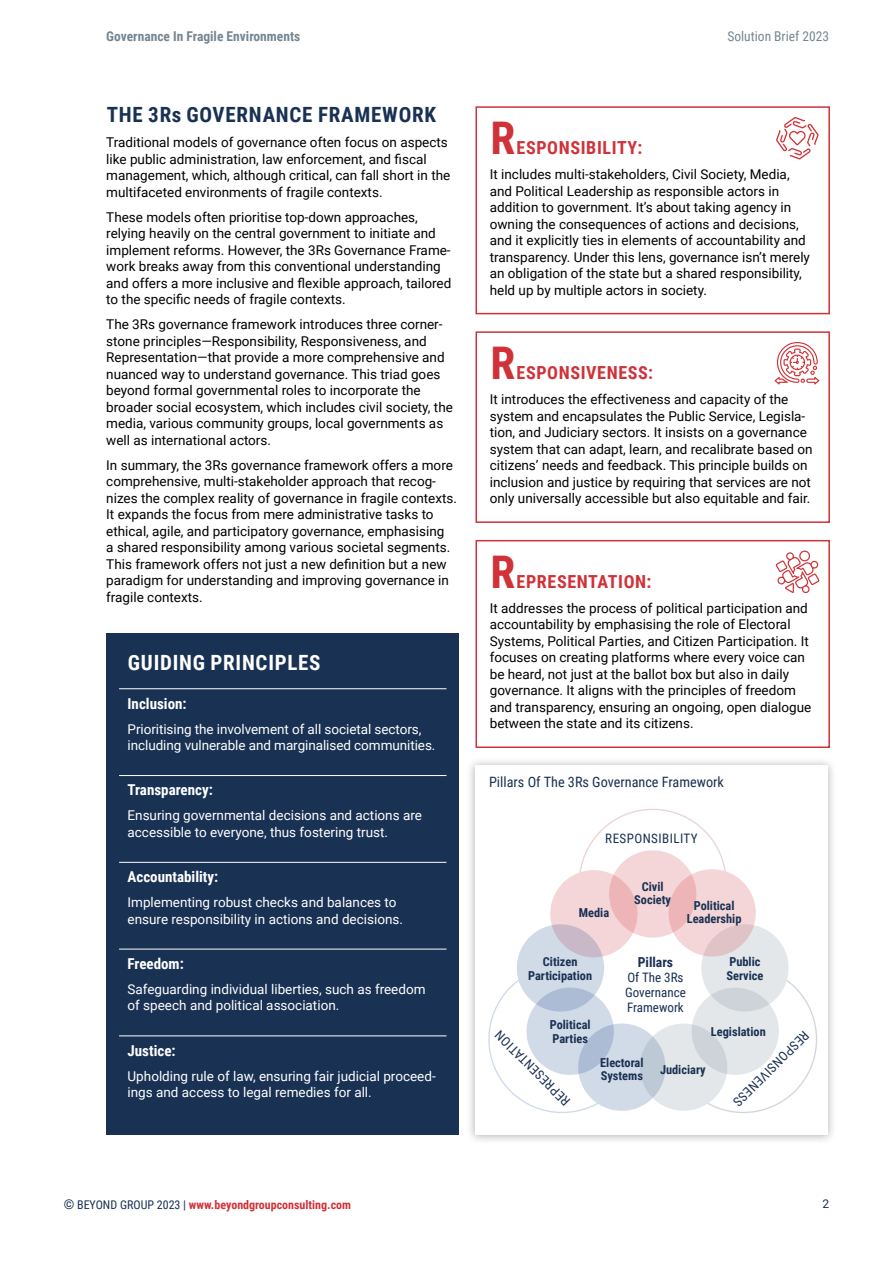
<style>
.page{position:relative;width:893px;height:1263px;background:#fff}
.page>*{position:absolute;margin:0;border:0;box-sizing:border-box;transform-origin:0 0}
.t1{font:700 45px "Roboto Condensed";color:#d03239}
.t2{font:700 21px "Roboto Condensed";letter-spacing:.035em;color:#193153}
.t3{font:700 21px "Roboto Condensed";letter-spacing:.035em;color:#fff}
.t4{font:700 18px "Roboto Condensed";letter-spacing:.035em;color:#d03239}
.t5{font:700 15px "Roboto Condensed";color:#fff}
.t6{font:14.25px "Roboto Condensed";color:#193153}
.t7{font:700 13.8px "Roboto Condensed";color:#193153}
.t8{font:13.5px/16.5px "Roboto";color:#000}
.t9{font:13.5px/16.5px "Roboto";color:#fff}
.t10{font:700 13.5px "Roboto Condensed";color:#758693}
.t11{font:13.5px "Roboto Condensed";color:#758693}
.t12{font:13.05px/15.1px "Roboto Condensed";color:#193153}
.t13{font:13.05px "Roboto Condensed";letter-spacing:.035em;color:#193153}
.t14{font:700 12.3px/13.8px "Roboto Condensed";color:#193153;text-align:center}
.t15{font:700 12px "Roboto Condensed";color:#d03239}
.t16{font:12px "Roboto";color:#193153}
.s1{font-weight:400;font-size:13.5px;color:#193153}
.s2{font-weight:400;color:#193153}
</style>
<div class="page">
<div style="left:466px;top:756px;width:371px;height:388px;background:#000;opacity:.3"></div>
<div style="left:475px;top:765px;width:353px;height:370px;background:#fff"></div>
<div style="left:106px;top:633px;width:353px;height:502px;background:#193153"></div>
<hr style="left:119px;top:688px;width:327px;height:1px;background:#fff">
<hr style="left:119px;top:775px;width:327px;height:1px;background:#fff">
<hr style="left:119px;top:862px;width:327px;height:1px;background:#fff">
<hr style="left:119px;top:949px;width:327px;height:1px;background:#fff">
<hr style="left:119px;top:1035px;width:327px;height:1px;background:#fff">
<div style="left:475px;top:106px;width:355px;height:208px;border:2px solid #d03239"></div>
<div style="left:475px;top:331px;width:355px;height:192px;border:2px solid #d03239"></div>
<div style="left:475px;top:540px;width:355px;height:208px;border:2px solid #d03239"></div>
<div style="left:550px;top:870px;width:87px;height:87px;background:#f5d6d8;border-radius:50%"></div>
<div style="left:668px;top:869px;width:88px;height:87px;background:#f5d6d8;border-radius:50%"></div>
<svg style="left:609px;top:850px;width:87px;height:87px;background:#f2cacc"></svg>
<svg style="left:488px;top:920px;width:329px;height:193px"></svg>
<svg style="left:776px;top:117px;width:43px;height:43px"></svg>
<svg style="left:774px;top:342px;width:45px;height:43px"></svg>
<svg style="left:776px;top:551px;width:43px;height:42px"></svg>
<p class="t10" style="left:106px;top:27px;width:196px">Governance In Fragile Environments</p>
<p class="t11" style="left:727px;top:27px;width:103px">Solution Brief 2023</p>
<h2 class="t2" style="left:107px;top:100px;width:331px">THE 3Rs GOVERNANCE FRAMEWORK</h2>
<p class="t8" style="left:106px;top:134px;width:346px">Traditional models of governance often focus on aspects like public administration, law enforcement, and fiscal management, which, although critical, can fall short in the multifaceted environments of fragile contexts.</p>
<p class="t8" style="left:106px;top:208px;width:347px">These models often prioritise top-down approaches, relying heavily on the central government to initiate and implement reforms. However, the 3Rs Governance Frame&shy;work breaks away from this conventional understanding and offers a more inclusive and flexible approach, tailored to the specific needs of fragile contexts.</p>
<p class="t8" style="left:106px;top:315px;width:348px">The 3Rs governance framework introduces three corner&shy;stone principles—Responsibility, Responsiveness, and Representation—that provide a more comprehensive and nuanced way to understand governance. This triad goes beyond formal governmental roles to incorporate the broader social ecosystem, which includes civil society, the media, various community groups, local governments as well as international actors.</p>
<p class="t8" style="left:106px;top:456px;width:352px">In summary, the 3Rs governance framework offers a more comprehensive, multi-stakeholder approach that recog&shy;nizes the complex reality of governance in fragile contexts.<br>It expands the focus from mere administrative tasks to ethical, agile, and participatory governance, emphasising<br>a shared responsibility among various societal segments.<br>This framework offers not just a new definition but a new paradigm for understanding and improving governance in fragile contexts.</p>
<h2 class="t3" style="left:128px;top:648px;width:194px">GUIDING PRINCIPLES</h2>
<p class="t5" style="left:128px;top:693px;width:61px">Inclusion:</p>
<p class="t9" style="left:128px;top:720px;width:309px">Prioritising the involvement of all societal sectors, including vulnerable and marginalised communities.</p>
<p class="t5" style="left:128px;top:779px;width:87px">Transparency:</p>
<p class="t9" style="left:128px;top:807px;width:296px">Ensuring governmental decisions and actions are accessible to everyone, thus fostering trust.</p>
<p class="t5" style="left:128px;top:866px;width:92px">Accountability:</p>
<p class="t9" style="left:128px;top:893px;width:277px">Implementing robust checks and balances to ensure responsibility in actions and decisions.</p>
<p class="t5" style="left:128px;top:953px;width:58px">Freedom:</p>
<p class="t9" style="left:128px;top:980px;width:299px">Safeguarding individual liberties, such as freedom of speech and political association.</p>
<p class="t5" style="left:128px;top:1040px;width:50px">Justice:</p>
<p class="t9" style="left:128px;top:1067px;width:310px">Upholding rule of law, ensuring fair judicial proceed&shy;ings and access to legal remedies for all.</p>
<h1 class="t1" style="left:491px;top:107px;width:26px">R</h1>
<h3 class="t4" style="left:517px;top:135px;width:127px">ESPONSIBILITY:</h3>
<p class="t8" style="left:490px;top:166px;width:322px">It includes multi-stakeholders, Civil Society, Media, and Political Leadership as responsible actors in addition to government. It’s about taking agency in owning the consequences of actions and decisions, and it explicitly ties in elements of accountability and transparency. Under this lens, governance isn’t merely an obligation of the state but a shared responsibility, held up by multiple actors in society.</p>
<h1 class="t1" style="left:491px;top:332px;width:26px">R</h1>
<h3 class="t4" style="left:517px;top:360px;width:138px">ESPONSIVENESS:</h3>
<p class="t8" style="left:490px;top:391px;width:324px">It introduces the effectiveness and capacity of the system and encapsulates the Public Service, Legisla&shy;tion, and Judiciary sectors. It insists on a governance system that can adapt, learn, and recalibrate based on citizens’ needs and feedback. This principle builds on inclusion and justice by requiring that services are not only universally accessible but also equitable and fair.</p>
<h1 class="t1" style="left:491px;top:540px;width:26px">R</h1>
<h3 class="t4" style="left:517px;top:569px;width:136px">EPRESENTATION:</h3>
<p class="t8" style="left:490px;top:599px;width:323px">It addresses the process of political participation and accountability by emphasising the role of Electoral Systems, Political Parties, and Citizen Participation. It focuses on creating platforms where every voice can be heard, not just at the ballot box but also in daily governance. It aligns with the principles of freedom and transparency, ensuring an ongoing, open dialogue between the state and its citizens.</p>
<p class="t6" style="left:489px;top:772px;width:236px">Pillars Of The 3Rs Governance Framework</p>
<p class="t13" style="left:605px;top:829px;width:94px">RESPONSIBILITY</p>
<p class="t14" style="left:634px;top:879px;width:38px">Civil<br>Society</p>
<p class="t14" style="left:579px;top:905px;width:32px">Media</p>
<p class="t14" style="left:687px;top:898px;width:56px">Political<br>Leadership</p>
<p class="t7" style="left:638px;top:952px;width:37px">Pillars</p>
<p class="t12" style="left:625px;top:969px;width:62px">Of The 3Rs<br>Governance<br>Framework</p>
<p class="t14" style="left:528px;top:954px;width:65px">Citizen<br>Participation</p>
<p class="t14" style="left:726px;top:954px;width:39px;text-align:left">Public<br>Service</p>
<p class="t14" style="left:550px;top:1017px;width:42px;text-align:left">Political<br>Parties</p>
<p class="t14" style="left:711px;top:1025px;width:56px">Legislation</p>
<p class="t12" style="left:562px;top:1109px;width:101px;rotate:-135deg">REPRESENTATION</p>
<p class="t12" style="left:812px;top:1039px;width:102px;rotate:135deg">RESPONSIVENESS</p>
<p class="t14" style="left:600px;top:1055px;width:45px;text-align:left">Electoral<br>Systems</p>
<p class="t14" style="left:660px;top:1062px;width:47px">Judiciary</p>
<p class="t15" style="left:64px;top:1197px;width:289px"><span class="s1">©</span> <span class="s2">BEYOND GROUP 2023 |</span> www.beyondgroupconsulting.com</p>
<p class="t16" style="left:822px;top:1195px;width:8px">2</p>
</div>
